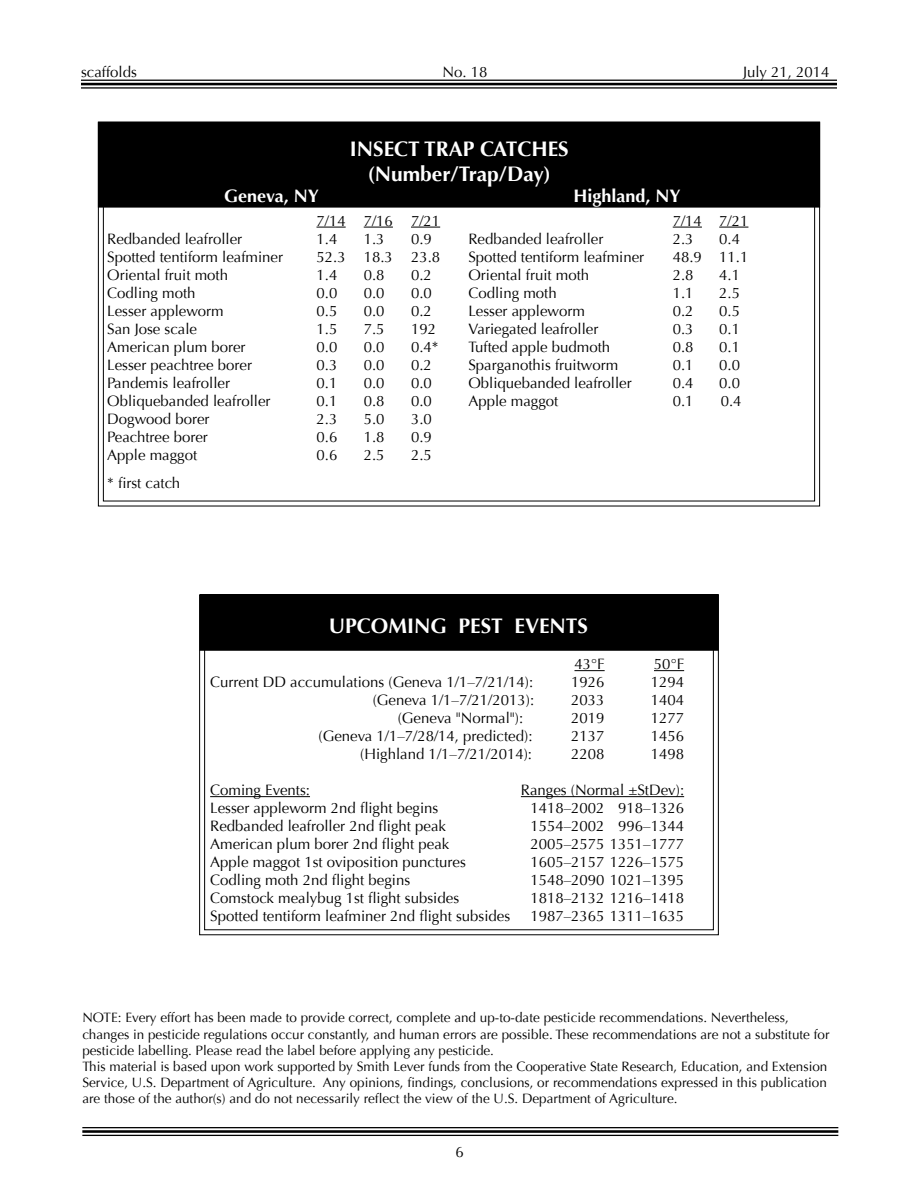
<style>
.page{position:relative;width:918px;height:1188px;background:#fff}
.page>*{position:absolute;margin:0;border:0;box-sizing:border-box;transform-origin:0 0}
.t1{font:700 21px/25.2px "Optima";color:#fff;text-align:center}
.t2{font:700 18px "Optima";color:#fff}
.t3{font:15px "Optima";color:#000}
.t4{font:13.5px/16.2px "Optima";color:#000}
</style>
<div class="page">
<hr style="left:81px;top:80px;width:756px;height:1px;background:#000">
<hr style="left:81px;top:83px;width:756px;height:2px;background:#000">
<hr style="left:81px;top:87px;width:756px;height:2px;background:#000">
<hr style="left:82px;top:1127px;width:756px;height:1px;background:#000">
<hr style="left:82px;top:1130px;width:756px;height:3px;background:#000">
<hr style="left:82px;top:1135px;width:756px;height:1px;background:#000">
<svg style="left:199px;top:594px;width:520px;height:342px"></svg>
<div style="left:201px;top:596px;width:516px;height:53px;background:#000"></div>
<div style="left:200px;top:594px;width:519px;height:57px;border:3px solid #000"></div>
<hr style="left:574px;top:670px;width:31px;height:1px;background:#000">
<hr style="left:654px;top:670px;width:30px;height:1px;background:#000">
<hr style="left:210px;top:796px;width:100px;height:1px;background:#000">
<hr style="left:521px;top:796px;width:163px;height:1px;background:#000">
<svg style="left:97px;top:122px;width:724px;height:385px"></svg>
<div style="left:99px;top:123px;width:720px;height:83px;background:#000"></div>
<div style="left:98px;top:122px;width:722px;height:86px;border:3px solid #000"></div>
<hr style="left:316px;top:227px;width:30px;height:1px;background:#000">
<svg style="left:364px;top:227px;width:29px;height:1px"></svg>
<svg style="left:411px;top:227px;width:29px;height:1px"></svg>
<svg style="left:673px;top:227px;width:29px;height:1px"></svg>
<svg style="left:719px;top:227px;width:29px;height:1px"></svg>
<p class="t3" style="left:81px;top:63px;width:57px">scaffolds</p>
<p class="t3" style="left:443px;top:63px;width:47px">No. 18</p>
<p class="t3" style="left:743px;top:63px;width:88px">July 21, 2014</p>
<h1 class="t1" style="left:350px;top:136px;width:220px">INSECT TRAP CATCHES (Number/Trap/Day)</h1>
<p class="t2" style="left:224px;top:186px;width:96px">Geneva, NY</p>
<p class="t2" style="left:574px;top:186px;width:109px">Highland, NY</p>
<p class="t3" style="left:316px;top:212px;width:125px">7/14 7/16 7/21</p>
<p class="t3" style="left:673px;top:212px;width:77px">7/14 7/21</p>
<p class="t3" style="left:107px;top:230px;width:137px">Redbanded leafroller</p>
<p class="t3" style="left:316px;top:230px;width:22px">1.4</p>
<p class="t3" style="left:364px;top:230px;width:22px">1.3</p>
<p class="t3" style="left:411px;top:230px;width:22px">0.9</p>
<p class="t3" style="left:468px;top:230px;width:137px">Redbanded leafroller</p>
<p class="t3" style="left:673px;top:230px;width:22px">2.3</p>
<p class="t3" style="left:719px;top:230px;width:22px">0.4</p>
<p class="t3" style="left:107px;top:248px;width:177px">Spotted tentiform leafminer</p>
<p class="t3" style="left:316px;top:248px;width:125px">52.3 18.3 23.8</p>
<p class="t3" style="left:468px;top:248px;width:177px">Spotted tentiform leafminer</p>
<p class="t3" style="left:673px;top:248px;width:77px">48.9 11.1</p>
<p class="t3" style="left:107px;top:266px;width:122px">Oriental fruit moth</p>
<p class="t3" style="left:316px;top:266px;width:22px">1.4</p>
<p class="t3" style="left:364px;top:266px;width:22px">0.8</p>
<p class="t3" style="left:411px;top:266px;width:22px">0.2</p>
<p class="t3" style="left:468px;top:266px;width:122px">Oriental fruit moth</p>
<p class="t3" style="left:673px;top:266px;width:22px">2.8</p>
<p class="t3" style="left:719px;top:266px;width:22px">4.1</p>
<p class="t3" style="left:107px;top:284px;width:90px">Codling moth</p>
<p class="t3" style="left:316px;top:284px;width:22px">0.0</p>
<p class="t3" style="left:364px;top:284px;width:22px">0.0</p>
<p class="t3" style="left:411px;top:284px;width:22px">0.0</p>
<p class="t3" style="left:468px;top:284px;width:90px">Codling moth</p>
<p class="t3" style="left:673px;top:284px;width:22px">1.1</p>
<p class="t3" style="left:719px;top:284px;width:22px">2.5</p>
<p class="t3" style="left:107px;top:302px;width:118px">Lesser appleworm</p>
<p class="t3" style="left:316px;top:302px;width:22px">0.5</p>
<p class="t3" style="left:364px;top:302px;width:22px">0.0</p>
<p class="t3" style="left:411px;top:302px;width:22px">0.2</p>
<p class="t3" style="left:468px;top:302px;width:118px">Lesser appleworm</p>
<p class="t3" style="left:673px;top:302px;width:22px">0.2</p>
<p class="t3" style="left:719px;top:302px;width:22px">0.5</p>
<p class="t3" style="left:107px;top:320px;width:91px">San Jose scale</p>
<p class="t3" style="left:316px;top:320px;width:22px">1.5</p>
<p class="t3" style="left:364px;top:320px;width:22px">7.5</p>
<p class="t3" style="left:411px;top:320px;width:27px">192</p>
<p class="t3" style="left:468px;top:320px;width:132px">Variegated leafroller</p>
<p class="t3" style="left:673px;top:320px;width:22px">0.3</p>
<p class="t3" style="left:719px;top:320px;width:22px">0.1</p>
<p class="t3" style="left:107px;top:338px;width:140px">American plum borer</p>
<p class="t3" style="left:316px;top:338px;width:22px">0.0</p>
<p class="t3" style="left:364px;top:338px;width:22px">0.0</p>
<p class="t3" style="left:411px;top:338px;width:29px">0.4*</p>
<p class="t3" style="left:468px;top:338px;width:143px">Tufted apple budmoth</p>
<p class="t3" style="left:673px;top:338px;width:22px">0.8</p>
<p class="t3" style="left:719px;top:338px;width:22px">0.1</p>
<p class="t3" style="left:107px;top:356px;width:146px">Lesser peachtree borer</p>
<p class="t3" style="left:316px;top:356px;width:22px">0.3</p>
<p class="t3" style="left:364px;top:356px;width:22px">0.0</p>
<p class="t3" style="left:411px;top:356px;width:22px">0.2</p>
<p class="t3" style="left:468px;top:356px;width:151px">Sparganothis fruitworm</p>
<p class="t3" style="left:673px;top:356px;width:22px">0.1</p>
<p class="t3" style="left:719px;top:356px;width:22px">0.0</p>
<p class="t3" style="left:107px;top:374px;width:124px">Pandemis leafroller</p>
<p class="t3" style="left:316px;top:374px;width:22px">0.1</p>
<p class="t3" style="left:364px;top:374px;width:22px">0.0</p>
<p class="t3" style="left:411px;top:374px;width:22px">0.0</p>
<p class="t3" style="left:468px;top:374px;width:165px">Obliquebanded leafroller</p>
<p class="t3" style="left:673px;top:374px;width:22px">0.4</p>
<p class="t3" style="left:719px;top:374px;width:22px">0.0</p>
<p class="t3" style="left:107px;top:392px;width:165px">Obliquebanded leafroller</p>
<p class="t3" style="left:316px;top:392px;width:22px">0.1</p>
<p class="t3" style="left:364px;top:392px;width:22px">0.8</p>
<p class="t3" style="left:411px;top:392px;width:22px">0.0</p>
<p class="t3" style="left:468px;top:392px;width:92px">Apple maggot</p>
<p class="t3" style="left:673px;top:392px;width:22px">0.1</p>
<p class="t3" style="left:721px;top:392px;width:22px">0.4</p>
<p class="t3" style="left:107px;top:410px;width:104px">Dogwood borer</p>
<p class="t3" style="left:316px;top:410px;width:22px">2.3</p>
<p class="t3" style="left:364px;top:410px;width:22px">5.0</p>
<p class="t3" style="left:411px;top:410px;width:22px">3.0</p>
<p class="t3" style="left:107px;top:428px;width:102px">Peachtree borer</p>
<p class="t3" style="left:316px;top:428px;width:22px">0.6</p>
<p class="t3" style="left:364px;top:428px;width:22px">1.8</p>
<p class="t3" style="left:411px;top:428px;width:22px">0.9</p>
<p class="t3" style="left:107px;top:446px;width:92px">Apple maggot</p>
<p class="t3" style="left:316px;top:446px;width:22px">0.6</p>
<p class="t3" style="left:364px;top:446px;width:22px">2.5</p>
<p class="t3" style="left:411px;top:446px;width:22px">2.5</p>
<p class="t3" style="left:107px;top:475px;width:75px">* first catch</p>
<h1 class="t1" style="left:329px;top:614px;width:261px">UPCOMING PEST EVENTS</h1>
<p class="t3" style="left:574px;top:655px;width:32px">43°F</p>
<p class="t3" style="left:654px;top:655px;width:32px">50°F</p>
<p class="t3" style="left:210px;top:673px;width:325px">Current DD accumulations (Geneva 1/1–7/21/14):</p>
<p class="t3" style="left:571px;top:673px;width:35px">1926</p>
<p class="t3" style="left:651px;top:673px;width:35px">1294</p>
<p class="t3" style="left:373px;top:691px;width:163px">(Geneva 1/1–7/21/2013):</p>
<p class="t3" style="left:571px;top:691px;width:35px">2033</p>
<p class="t3" style="left:651px;top:691px;width:35px">1404</p>
<p class="t3" style="left:398px;top:709px;width:127px">(Geneva "Normal"):</p>
<p class="t3" style="left:571px;top:709px;width:35px">2019</p>
<p class="t3" style="left:651px;top:709px;width:35px">1277</p>
<p class="t3" style="left:319px;top:727px;width:215px">(Geneva 1/1–7/28/14, predicted):</p>
<p class="t3" style="left:571px;top:727px;width:35px">2137</p>
<p class="t3" style="left:651px;top:727px;width:35px">1456</p>
<p class="t3" style="left:360px;top:745px;width:173px">(Highland 1/1–7/21/2014):</p>
<p class="t3" style="left:571px;top:745px;width:35px">2208</p>
<p class="t3" style="left:651px;top:745px;width:35px">1498</p>
<p class="t3" style="left:210px;top:781px;width:101px">Coming Events:</p>
<p class="t3" style="left:521px;top:781px;width:165px">Ranges (Normal ±StDev):</p>
<p class="t3" style="left:210px;top:799px;width:230px">Lesser appleworm 2nd flight begins</p>
<p class="t3" style="left:530px;top:799px;width:155px">1418–2002 918–1326</p>
<p class="t3" style="left:210px;top:817px;width:237px">Redbanded leafroller 2nd flight peak</p>
<p class="t3" style="left:530px;top:817px;width:155px">1554–2002 996–1344</p>
<p class="t3" style="left:210px;top:835px;width:241px">American plum borer 2nd flight peak</p>
<p class="t3" style="left:530px;top:835px;width:155px">2005–2575 1351–1777</p>
<p class="t3" style="left:210px;top:853px;width:257px">Apple maggot 1st oviposition punctures</p>
<p class="t3" style="left:530px;top:853px;width:155px">1605–2157 1226–1575</p>
<p class="t3" style="left:210px;top:871px;width:202px">Codling moth 2nd flight begins</p>
<p class="t3" style="left:530px;top:871px;width:155px">1548–2090 1021–1395</p>
<p class="t3" style="left:210px;top:889px;width:250px">Comstock mealybug 1st flight subsides</p>
<p class="t3" style="left:530px;top:889px;width:155px">1818–2132 1216–1418</p>
<p class="t3" style="left:210px;top:907px;width:302px">Spotted tentiform leafminer 2nd flight subsides</p>
<p class="t3" style="left:530px;top:907px;width:155px">1987–2365 1311–1635</p>
<p class="t4" style="left:82px;top:1010px;width:749px">NOTE: Every effort has been made to provide correct, complete and up-to-date pesticide recommendations. Nevertheless, changes in pesticide regulations occur constantly, and human errors are possible. These recommendations are not a substitute for pesticide labelling. Please read the label before applying any pesticide.<br>This material is based upon work supported by Smith Lever funds from the Cooperative State Research, Education, and Extension Service, U.S. Department of Agriculture. Any opinions, findings, conclusions, or recommendations expressed in this publication are those of the author(s) and do not necessarily reflect the view of the U.S. Department of Agriculture.</p>
<p class="t3" style="left:455px;top:1143px;width:10px">6</p>
</div>
